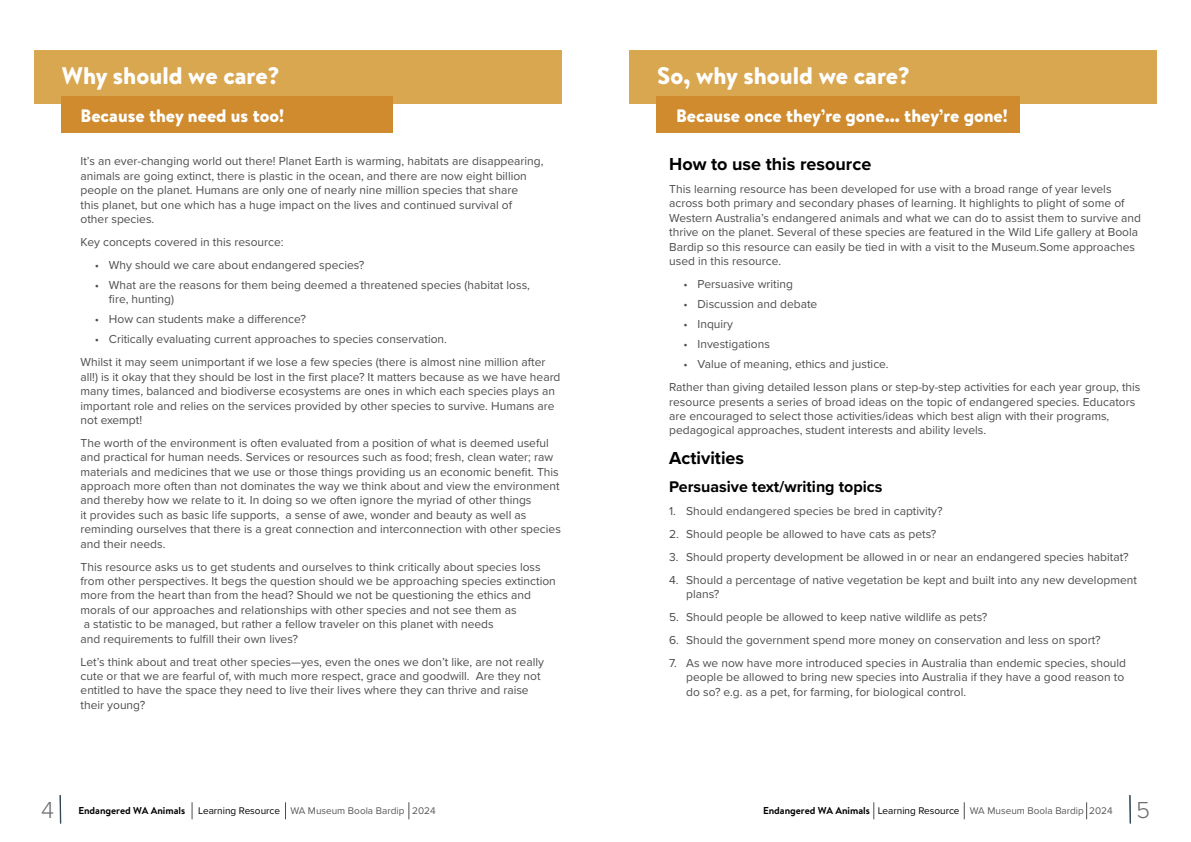
<style>
.page{position:relative;width:1191px;height:842px;background:#fff}
.page>*{position:absolute;margin:0;border:0;box-sizing:border-box;transform-origin:0 0}
.t1{font:900 24px "Brandon Text";color:#fff}
.t2{font:300 24px "Proxima Nova";color:#6d6e71}
.t3{font:900 18px "Brandon Text";color:#fff}
.t4{font:700 18px "Proxima Nova";color:#000}
.t5{font:700 16px "Proxima Nova";color:#000}
.t6{font:12px/14.4px "Proxima Nova";color:#4d4d4f}
.t7{font:10px "Proxima Nova";color:#58595b}
.t8{font:700 10px "Brandon Text";color:#000}
.s1{color:#000}
.s2{font-family:"Brandon Text";font-weight:700;color:#000}
</style>
<div class="page">
<svg style="left:192px;top:802px;width:1px;height:17px"></svg>
<svg style="left:285px;top:802px;width:1px;height:17px"></svg>
<svg style="left:408px;top:802px;width:1px;height:17px"></svg>
<svg style="left:60px;top:795px;width:1px;height:29px"></svg>
<svg style="left:1129px;top:795px;width:1px;height:29px"></svg>
<svg style="left:873px;top:802px;width:1px;height:17px"></svg>
<svg style="left:964px;top:802px;width:1px;height:17px"></svg>
<svg style="left:1086px;top:802px;width:1px;height:17px"></svg>
<div style="left:34px;top:50px;width:527px;height:53px;background:#daa751"></div>
<div style="left:61px;top:96px;width:332px;height:37px;background:#cf8b2d"></div>
<div style="left:629px;top:50px;width:528px;height:53px;background:#daa751"></div>
<div style="left:657px;top:96px;width:363px;height:37px;background:#cf8b2d"></div>
<h1 class="t1" style="left:62px;top:59px;width:219px">Why should we care?</h1>
<h2 class="t3" style="left:81px;top:103px;width:205px">Because they need us too!</h2>
<p class="t6" style="left:81px;top:154px;width:464px">It’s an ever-changing world out there! Planet Earth is warming, habitats are disappearing, animals are going extinct, there is plastic in the ocean, and there are now eight billion people on the planet. Humans are only one of nearly nine million species that share<br>this planet, but one which has a huge impact on the lives and continued survival of<br>other species.</p>
<p class="t6" style="left:81px;top:234px;width:205px">Key concepts covered in this resource:</p>
<p class="t6" style="left:95px;top:257px;width:271px">• Why should we care about endangered species?</p>
<p class="t6" style="left:109px;top:277px;width:422px;text-indent:-14px">• What are the reasons for them being deemed a threatened species (habitat loss, fire, hunting)</p>
<p class="t6" style="left:95px;top:312px;width:213px">• How can students make a difference?</p>
<p class="t6" style="left:81px;top:327px;width:466px;line-height:22.9px;text-indent:14px">• Critically evaluating current approaches to species conservation.<br>Whilst it may seem unimportant if we lose a few species (there is almost nine million after</p>
<p class="t6" style="left:81px;top:369px;width:481px">all!) is it okay that they should be lost in the first place? It matters because as we have heard many times, balanced and biodiverse ecosystems are ones in which each species plays an important role and relies on the services provided by other species to survive. Humans are not exempt!</p>
<p class="t6" style="left:81px;top:435px;width:482px">The worth of the environment is often evaluated from a position of what is deemed useful and practical for human needs. Services or resources such as food; fresh, clean water; raw materials and medicines that we use or those things providing us an economic benefit. This approach more often than not dominates the way we think about and view the environment and thereby how we relate to it. In doing so we often ignore the myriad of other things<br>it provides such as basic life supports, a sense of awe, wonder and beauty as well as reminding ourselves that there is a great connection and interconnection with other species and their needs.</p>
<p class="t6" style="left:81px;top:559px;width:477px">This resource asks us to get students and ourselves to think critically about species loss from other perspectives. It begs the question should we be approaching species extinction more from the heart than from the head? Should we not be questioning the ethics and morals of our approaches and relationships with other species and not see them as<br>a statistic to be managed, but rather a fellow traveler on this planet with needs<br>and requirements to fulfill their own lives?</p>
<p class="t6" style="left:81px;top:654px;width:465px">Let’s think about and treat other species—yes, even the ones we don’t like, are not really cute or that we are fearful of, with much more respect, grace and goodwill. Are they not entitled to have the space they need to live their lives where they can thrive and raise their young?</p>
<h1 class="t1" style="left:657px;top:59px;width:254px">So, why should we care?</h1>
<h2 class="t3" style="left:676px;top:103px;width:333px">Because once they’re gone... they’re gone!</h2>
<h2 class="t4" style="left:669px;top:151px;width:203px">How to use this resource</h2>
<p class="t6" style="left:669px;top:181px;width:473px">This learning resource has been developed for use with a broad range of year levels across both primary and secondary phases of learning. It highlights to plight of some of Western Australia’s endangered animals and what we can do to assist them to survive and thrive on the planet. Several of these species are featured in the Wild Life gallery at Boola Bardip so this resource can easily be tied in with a visit to the Museum.Some approaches used in this resource.</p>
<p class="t6" style="left:683px;top:276px;width:111px">• Persuasive writing</p>
<p class="t6" style="left:683px;top:296px;width:135px">• Discussion and debate</p>
<p class="t6" style="left:683px;top:316px;width:51px">• Inquiry</p>
<p class="t6" style="left:683px;top:336px;width:88px">• Investigations</p>
<p class="t6" style="left:669px;top:352px;width:473px;line-height:22.9px;text-indent:14px">• Value of meaning, ethics and justice.<br>Rather than giving detailed lesson plans or step-by-step activities for each year group, this</p>
<p class="t6" style="left:669px;top:394px;width:467px">resource presents a series of broad ideas on the topic of endangered species. Educators are encouraged to select those activities/ideas which best align with their programs, pedagogical approaches, student interests and ability levels.</p>
<h2 class="t4" style="left:669px;top:445px;width:76px">Activities</h2>
<h3 class="t5" style="left:669px;top:475px;width:215px">Persuasive text/writing topics</h3>
<p class="t6" style="left:669px;top:503px;width:275px">1. Should endangered species be bred in captivity?</p>
<p class="t6" style="left:669px;top:526px;width:269px">2. Should people be allowed to have cats as pets?</p>
<p class="t6" style="left:669px;top:549px;width:461px">3. Should property development be allowed in or near an endangered species habitat?</p>
<p class="t6" style="left:686px;top:572px;width:452px;text-indent:-17px">4. Should a percentage of native vegetation be kept and built into any new development plans?</p>
<p class="t6" style="left:669px;top:609px;width:319px">5. Should people be allowed to keep native wildlife as pets?</p>
<p class="t6" style="left:669px;top:632px;width:433px">6. Should the government spend more money on conservation and less on sport?</p>
<p class="t6" style="left:686px;top:655px;width:441px;text-indent:-17px">7. As we now have more introduced species in Australia than endemic species, should people be allowed to bring new species into Australia if they have a good reason to do so? e.g. as a pet, for farming, for biological control.</p>
<h1 class="t2" style="left:41px;top:792px;width:14px">4</h1>
<p class="t8" style="left:78px;top:803px;width:108px">Endangered WA Animals</p>
<p class="t7" style="left:198px;top:803px;width:239px"><span class="s1">Learning Resource</span> WA Museum Boola Bardip 2024</p>
<p class="t7" style="left:763px;top:803px;width:351px"><span class="s2">Endangered WA Animals</span> <span class="s1">Learning Resource</span> WA Museum Boola Bardip 2024</p>
<h1 class="t2" style="left:1136px;top:792px;width:15px">5</h1>
</div>
